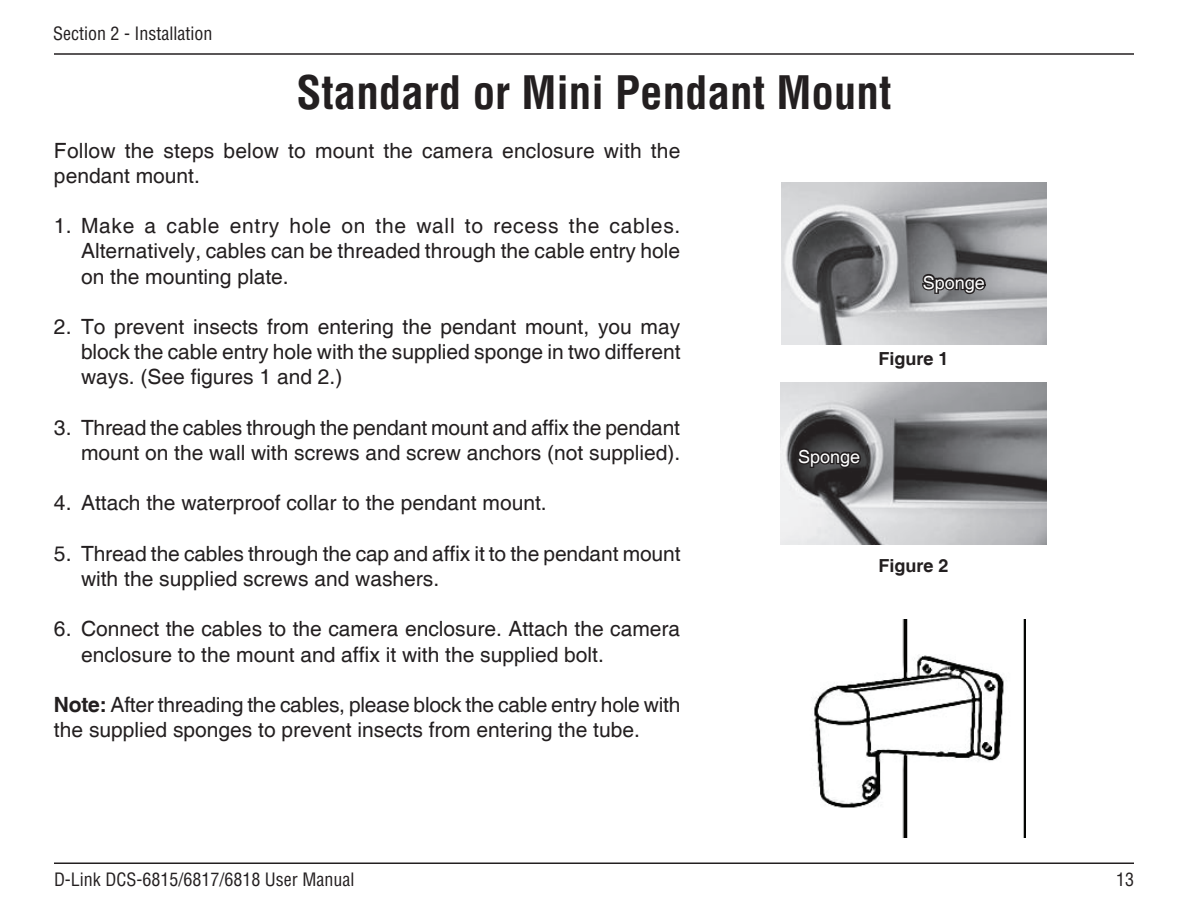
<style>
.page{position:relative;width:1188px;height:918px;background:#fff}
.page>*{position:absolute;margin:0;border:0;box-sizing:border-box;transform-origin:0 0}
.t1{font:700 condensed 45px "Helvetica";color:#231f20}
.t2{font:21px/25.2px "Helvetica";color:#231f20}
.t3{font:condensed 18px "Helvetica";color:#231f20}
.t4{font:700 18px "Helvetica";color:#231f20}
.t5{font:18px "Helvetica";color:#fff}
.s1{font-weight:700}
</style>
<div class="page">
<hr style="left:54px;top:53px;width:1080px;height:2px;background:#231f20">
<hr style="left:54px;top:862px;width:1080px;height:2px;background:#231f20">
<img style="left:781px;top:182px;width:266px;height:162px">
<img style="left:781px;top:382px;width:265px;height:162px">
<img style="left:814px;top:620px;width:211px;height:218px">
<svg style="left:920px;top:272px;width:68px;height:25px;background:#5a595b"></svg>
<svg style="left:796px;top:446px;width:67px;height:25px;background:#343133"></svg>
<p class="t3" style="left:53px;top:22px;width:161px">Section 2 - Installation</p>
<h1 class="t1" style="left:296px;top:65px;width:597px">Standard or Mini Pendant Mount</h1>
<p class="t2" style="left:54px;top:138px;width:628px">Follow the steps below to mount the camera enclosure with the pendant mount.</p>
<p class="t2" style="left:81px;top:214px;width:601px;text-align:justify;text-indent:-27px">1. Make a cable entry hole on the wall to recess the cables.<br>Alternatively, cables can be threaded through the cable entry hole on the mounting plate.</p>
<p class="t2" style="left:81px;top:315px;width:601px;text-align:justify;text-indent:-27px">2. To prevent insects from entering the pendant mount, you may block the cable entry hole with the supplied sponge in two different ways. (See figures 1 and 2.)</p>
<p class="t2" style="left:54px;top:416px;width:628px;text-align:right">3. Thread the cables through the pendant mount and affix the pendant mount on the wall with screws and screw anchors (not supplied).</p>
<p class="t2" style="left:54px;top:491px;width:494px">4. Attach the waterproof collar to the pendant mount.</p>
<p class="t2" style="left:81px;top:542px;width:601px;text-indent:-27px">5. Thread the cables through the cap and affix it to the pendant mount with the supplied screws and washers.</p>
<p class="t2" style="left:81px;top:617px;width:601px;text-indent:-27px">6. Connect the cables to the camera enclosure. Attach the camera enclosure to the mount and affix it with the supplied bolt.</p>
<p class="t2" style="left:54px;top:693px;width:628px"><span class="s1">Note:</span> After threading the cables, please block the cable entry hole with the supplied sponges to prevent insects from entering the tube.</p>
<p class="t5" style="left:923px;top:272px;width:64px">Sponge</p>
<p class="t4" style="left:879px;top:348px;width:72px">Figure 1</p>
<p class="t5" style="left:798px;top:446px;width:64px">Sponge</p>
<p class="t4" style="left:879px;top:555px;width:72px">Figure 2</p>
<p class="t3" style="left:54px;top:868px;width:302px">D-Link DCS-6815/6817/6818 User Manual</p>
<p class="t3" style="left:1116px;top:868px;width:19px">13</p>
</div>
